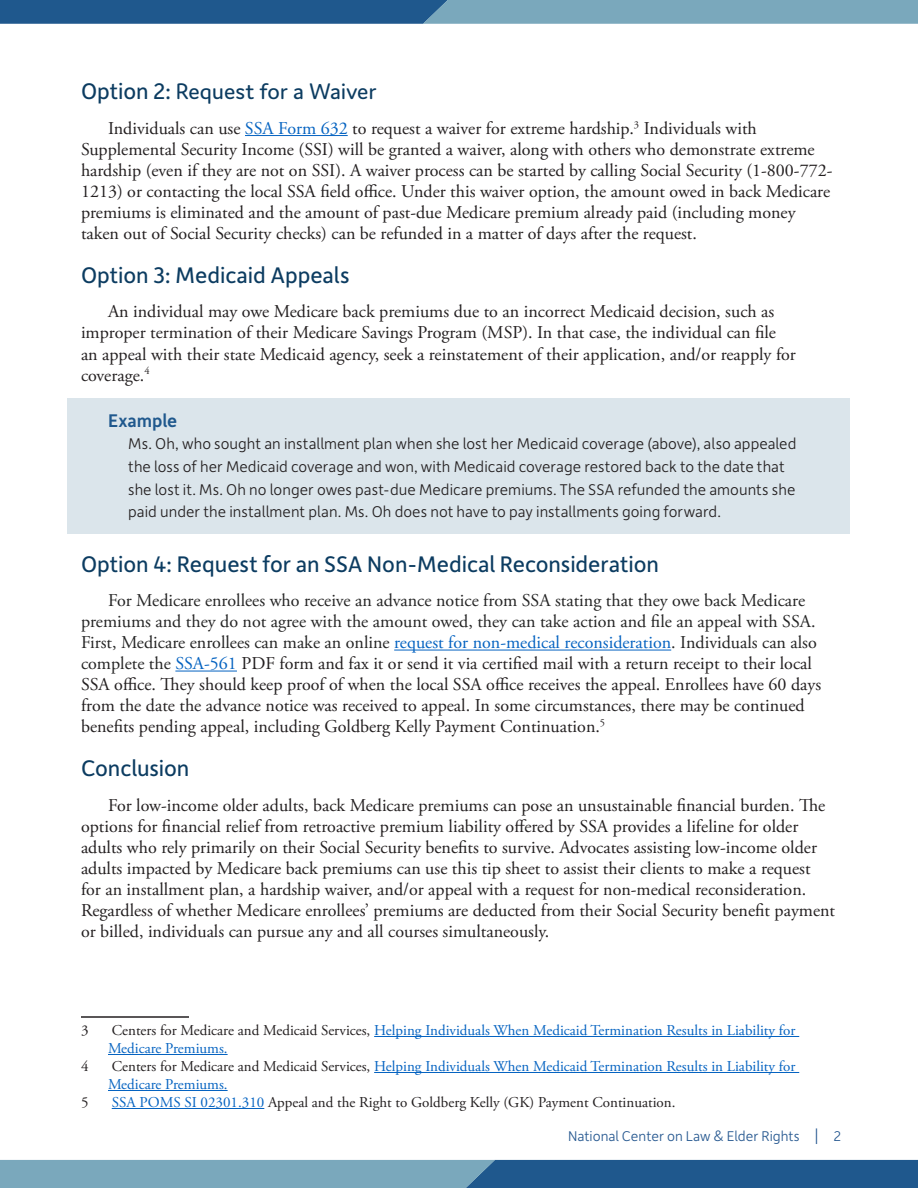
<style>
.page{position:relative;width:918px;height:1188px;background:#fff}
.page>*{position:absolute;margin:0;border:0;box-sizing:border-box;transform-origin:0 0}
.t1{font:24px "Depot New";color:#0c3c61}
.t2{font:24px "Domus";letter-spacing:-.01em;color:#0c3c61}
.t3{font:500 19.5px "Depot New";color:#1f588d}
.t4{font:18px/21px "Adobe Garamond Pro";color:#231f20}
.t5{font:300 16.5px/22.5px "Depot New";letter-spacing:.005em;color:#231f20}
.Footnote{font:15px/18px "Adobe Garamond Pro";color:#0563c1}
.Footnote-2{font:15px "Adobe Garamond Pro";color:#231f20}
.t6{font:300 15px "Depot New";color:#265890}
.s1{font-family:"Depot New"}
.s2{color:#0563c1}
.s3{color:#242424}
.s4{color:#231f20}
.s5{font-size:18px}
</style>
<div class="page">
<svg style="left:0;top:1160px;width:918px;height:28px;background:#4e82a5"></svg>
<svg style="left:0;top:0;width:918px;height:24px;background:#5083a6"></svg>
<hr style="left:245px;top:135px;width:103px;height:1px;background:#0563c1">
<div style="left:68px;top:399px;width:782px;height:46px;background:#dbe5eb"></div>
<div style="left:68px;top:423px;width:782px;height:111px;background:#dbe5eb"></div>
<hr style="left:394px;top:650px;width:277px;height:1px;background:#0563c1">
<hr style="left:175px;top:671px;width:62px;height:1px;background:#0563c1">
<hr style="left:81px;top:1016px;width:108px;height:2px;background:#231f20">
<hr style="left:374px;top:1036px;width:425px;height:1px;background:#0563c1">
<hr style="left:108px;top:1054px;width:120px;height:1px;background:#0563c1">
<hr style="left:374px;top:1072px;width:425px;height:1px;background:#0563c1">
<hr style="left:108px;top:1090px;width:120px;height:1px;background:#0563c1">
<hr style="left:112px;top:1108px;width:152px;height:1px;background:#0563c1">
<h2 class="t2" style="left:81px;top:78px;width:297px"><span class="s1">Option 2:</span> Request for a Waiver</h2>
<p class="t4" style="left:81px;top:118px;width:753px;text-indent:27px">Individuals can use <span class="s2">SSA Form 632</span> to request a waiver for extreme hardship.<sup>3</sup> Individuals with Supplemental Security Income (SSI) will be granted a waiver, along with others who demonstrate extreme hardship (even if they are not on SSI). A waiver process can be started by calling Social Security (1-800-772- 1213) or contacting the local SSA field office. Under this waiver option, the amount owed in back Medicare premiums is eliminated and the amount of past-due Medicare premium already paid (including money taken out of Social Security checks) can be refunded in a matter of days after the request.</p>
<h2 class="t1" style="left:81px;top:259px;width:270px">Option 3: Medicaid Appeals</h2>
<p class="t4" style="left:81px;top:302px;width:716px;text-indent:27px">An individual may owe Medicare back premiums due to an incorrect Medicaid decision, such as improper termination of their Medicare Savings Program (MSP). In that case, the individual can file an appeal with their state Medicaid agency, seek a reinstatement of their application, and/or reapply for coverage.<sup>4</sup></p>
<p class="t3" style="left:108px;top:408px;width:71px">Example</p>
<p class="t5" style="left:128px;top:432px;width:670px">Ms. Oh, who sought an installment plan when she lost her Medicaid coverage (above), also appealed the loss of her Medicaid coverage and won, with Medicaid coverage restored back to the date that she lost it. Ms. Oh no longer owes past-due Medicare premiums. The SSA refunded the amounts she paid under the installment plan. Ms. Oh does not have to pay installments going forward.</p>
<h2 class="t1" style="left:81px;top:548px;width:580px">Option 4: Request for an SSA Non-Medical Reconsideration</h2>
<p class="t4" style="left:81px;top:591px;width:742px;text-indent:27px"><span class="s3">For Medicare enrollees who receive an advance notice from SSA stating that they owe back Medicare premiums and they do not agree with the amount owed, they can take action and file an appeal with SSA.<br>First, Medicare enrollees can make an online</span> <span class="s2">request for non-medical reconsideration</span><span class="s3">. Individuals can also complete the</span> <span class="s2">SSA-561</span> PDF form and fax it or send it via certified mail with a return receipt to their local SSA office. They should keep proof of when the local SSA office receives the appeal. Enrollees have 60 days from the date the advance notice was received to appeal. In some circumstances, there may be continued benefits pending appeal, including Goldberg Kelly Payment Continuation.<sup>5</sup></p>
<h2 class="t1" style="left:81px;top:753px;width:110px">Conclusion</h2>
<p class="t4" style="left:81px;top:795px;width:756px;text-indent:27px">For low-income older adults, back Medicare premiums can pose an unsustainable financial burden. The options for financial relief from retroactive premium liability offered by SSA provides a lifeline for older adults who rely primarily on their Social Security benefits to survive. Advocates assisting low-income older adults impacted by Medicare back premiums can use this tip sheet to assist their clients to make a request<br>for an installment plan, a hardship waiver, and/or appeal with a request for non-medical reconsideration.<br>Regardless of whether Medicare enrollees’ premiums are deducted from their Social Security benefit payment or billed, individuals can pursue any and all courses simultaneously.</p>
<p class="Footnote-2" style="left:81px;top:1021px;width:9px">3</p>
<p class="Footnote" style="left:108px;top:1022px;width:689px"><span class="s4">Centers for Medicare and Medicaid Services,</span> Helping Individuals When Medicaid Termination Results in Liability for<br>Medicare Premiums.</p>
<p class="Footnote-2" style="left:81px;top:1057px;width:9px">4</p>
<p class="Footnote" style="left:108px;top:1058px;width:689px"><span class="s4">Centers for Medicare and Medicaid Services,</span> Helping Individuals When Medicaid Termination Results in Liability for<br>Medicare Premiums.</p>
<p class="Footnote-2" style="left:81px;top:1093px;width:9px">5</p>
<p class="Footnote-2" style="left:112px;top:1093px;width:565px"><span class="s2">SSA POMS SI 02301.310</span> Appeal and the Right to Goldberg Kelly (GK) Payment Continuation.</p>
<p class="t6" style="left:568px;top:1126px;width:275px">National Center on Law &amp; Elder Rights <span class="s5">|</span> 2</p>
</div>
